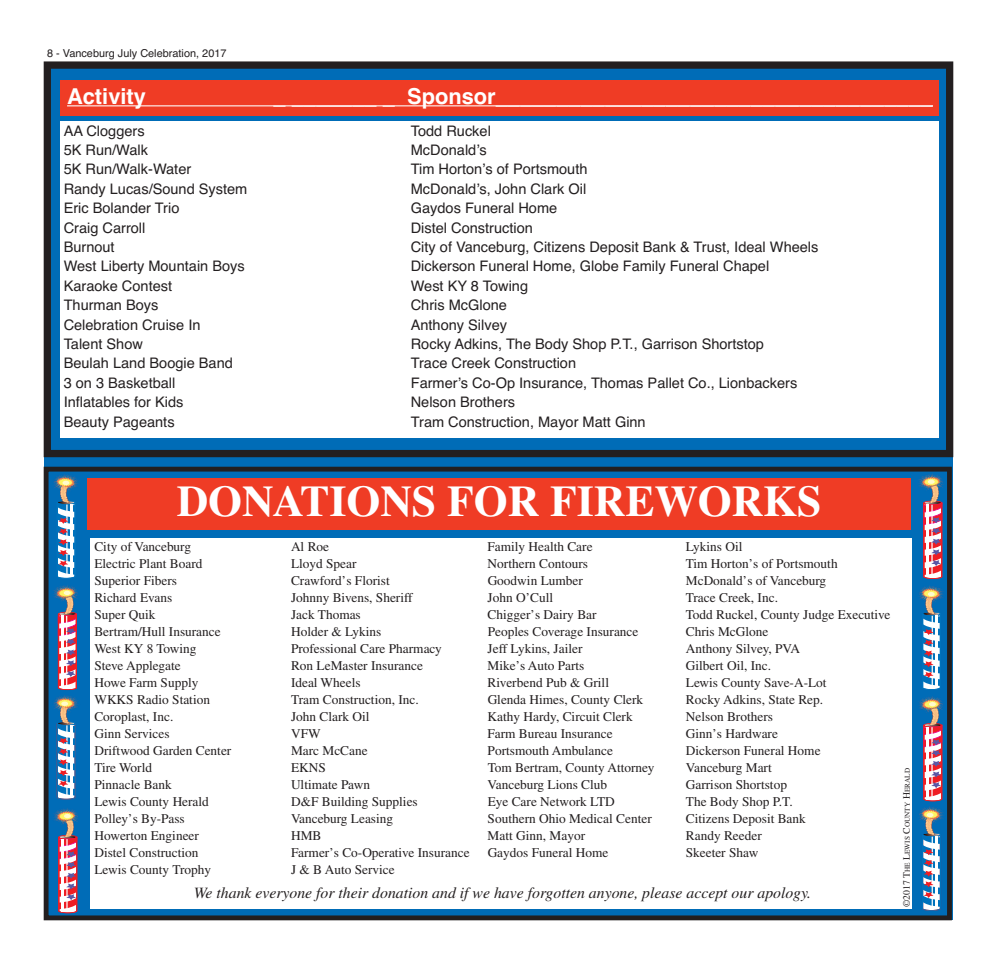
<style>
.page{position:relative;width:997px;height:964px;background:#fff}
.page>*{position:absolute;margin:0;border:0;box-sizing:border-box;transform-origin:0 0}
.t1{font:700 43.62px "Times";color:#fff}
.t2{font:700 21.88px "Helvetica";color:#fff}
.t3{font:italic 15.75px "Times";color:#231f20}
.t4{font:14.5px "Helvetica";color:#231f20}
.t5{font:13.38px "Times";color:#231f20}
.t6{font:10.88px "Helvetica";color:#231f20}
.t7{font:7.25px "Times";color:#231f20}
.s1{font-size:9.75px}
</style>
<div class="page">
<div style="left:44px;top:62px;width:908px;height:858px;background:#006cb7"></div>
<div style="left:44px;top:466px;width:907px;height:454px;border:5px solid #231f20"></div>
<div style="left:87px;top:478px;width:823px;height:52px;background:#ef3c25"></div>
<div style="left:91px;top:538px;width:820px;height:370px;background:#fff"></div>
<img style="left:918px;top:474px;width:26px;height:437px">
<svg style="left:53px;top:808px;width:25px;height:105px"></svg>
<svg style="left:53px;top:474px;width:25px;height:325px"></svg>
<div style="left:44px;top:61px;width:908px;height:396px;border:7px solid #231f20"></div>
<div style="left:60px;top:80px;width:878px;height:35px;background:#ef3c25"></div>
<hr style="left:67px;top:105px;width:865px;height:1px;background:#fff">
<div style="left:60px;top:121px;width:878px;height:316px;background:#fff"></div>
<p class="t6" style="left:47px;top:50px;width:181px">8 - Vanceburg July Celebration, 2017</p>
<p class="t2" style="left:67px;top:88px;width:80px">Activity</p>
<p class="t2" style="left:273px;top:88px;width:660px">_ _______ _ Sponsor____________________________________</p>
<p class="t4" style="left:64px;top:125px;width:82px">AA Cloggers</p>
<p class="t4" style="left:410px;top:125px;width:82px">Todd Ruckel</p>
<p class="t4" style="left:64px;top:144px;width:86px">5K Run/Walk</p>
<p class="t4" style="left:410px;top:144px;width:77px">McDonaldʼs</p>
<p class="t4" style="left:64px;top:164px;width:129px">5K Run/Walk-Water</p>
<p class="t4" style="left:410px;top:164px;width:178px">Tim Hortonʼs of Portsmouth</p>
<p class="t4" style="left:64px;top:183px;width:185px">Randy Lucas/Sound System</p>
<p class="t4" style="left:410px;top:183px;width:177px">McDonaldʼs, John Clark Oil</p>
<p class="t4" style="left:64px;top:203px;width:117px">Eric Bolander Trio</p>
<p class="t4" style="left:410px;top:203px;width:148px">Gaydos Funeral Home</p>
<p class="t4" style="left:64px;top:222px;width:83px">Craig Carroll</p>
<p class="t4" style="left:410px;top:222px;width:124px">Distel Construction</p>
<p class="t4" style="left:64px;top:241px;width:52px">Burnout</p>
<p class="t4" style="left:410px;top:241px;width:409px">City of Vanceburg, Citizens Deposit Bank &amp; Trust, Ideal Wheels</p>
<p class="t4" style="left:64px;top:261px;width:182px">West Liberty Mountain Boys</p>
<p class="t4" style="left:410px;top:261px;width:360px">Dickerson Funeral Home, Globe Family Funeral Chapel</p>
<p class="t4" style="left:64px;top:280px;width:110px">Karaoke Contest</p>
<p class="t4" style="left:410px;top:280px;width:119px">West KY 8 Towing</p>
<p class="t4" style="left:64px;top:300px;width:96px">Thurman Boys</p>
<p class="t4" style="left:410px;top:300px;width:98px">Chris McGlone</p>
<p class="t4" style="left:64px;top:319px;width:138px">Celebration Cruise In</p>
<p class="t4" style="left:410px;top:319px;width:98px">Anthony Silvey</p>
<p class="t4" style="left:64px;top:338px;width:81px">Talent Show</p>
<p class="t4" style="left:410px;top:338px;width:354px">Rocky Adkins, The Body Shop P.T., Garrison Shortstop</p>
<p class="t4" style="left:64px;top:358px;width:171px">Beulah Land Boogie Band</p>
<p class="t4" style="left:410px;top:358px;width:167px">Trace Creek Construction</p>
<p class="t4" style="left:64px;top:377px;width:113px">3 on 3 Basketball</p>
<p class="t4" style="left:410px;top:377px;width:388px">Farmerʼs Co-Op Insurance, Thomas Pallet Co., Lionbackers</p>
<p class="t4" style="left:64px;top:397px;width:121px">Inflatables for Kids</p>
<p class="t4" style="left:410px;top:397px;width:106px">Nelson Brothers</p>
<p class="t4" style="left:64px;top:416px;width:112px">Beauty Pageants</p>
<p class="t4" style="left:410px;top:416px;width:236px">Tram Construction, Mayor Matt Ginn</p>
<p class="t1" style="left:177px;top:485px;width:646px">DONATIONS FOR FIREWORKS</p>
<p class="t5" style="left:94px;top:541px;width:98px">City of Vanceburg</p>
<p class="t5" style="left:291px;top:541px;width:40px">Al Roe</p>
<p class="t5" style="left:487px;top:541px;width:106px">Family Health Care</p>
<p class="t5" style="left:685px;top:541px;width:58px">Lykins Oil</p>
<p class="t5" style="left:94px;top:558px;width:110px">Electric Plant Board</p>
<p class="t5" style="left:291px;top:558px;width:67px">Lloyd Spear</p>
<p class="t5" style="left:487px;top:558px;width:102px">Northern Contours</p>
<p class="t5" style="left:685px;top:558px;width:153px">Tim Horton’s of Portsmouth</p>
<p class="t5" style="left:94px;top:575px;width:84px">Superior Fibers</p>
<p class="t5" style="left:291px;top:575px;width:100px">Crawford’s Florist</p>
<p class="t5" style="left:487px;top:575px;width:97px">Goodwin Lumber</p>
<p class="t5" style="left:685px;top:575px;width:142px">McDonald’s of Vanceburg</p>
<p class="t5" style="left:94px;top:592px;width:79px">Richard Evans</p>
<p class="t5" style="left:291px;top:592px;width:123px">Johnny Bivens, Sheriff</p>
<p class="t5" style="left:487px;top:592px;width:67px">John O’Cull</p>
<p class="t5" style="left:685px;top:592px;width:94px">Trace Creek, Inc.</p>
<p class="t5" style="left:94px;top:609px;width:63px">Super Quik</p>
<p class="t5" style="left:291px;top:609px;width:71px">Jack Thomas</p>
<p class="t5" style="left:487px;top:609px;width:110px">Chigger’s Dairy Bar</p>
<p class="t5" style="left:685px;top:609px;width:206px">Todd Ruckel, County Judge Executive</p>
<p class="t5" style="left:94px;top:626px;width:128px">Bertram/Hull Insurance</p>
<p class="t5" style="left:291px;top:626px;width:92px">Holder &amp; Lykins</p>
<p class="t5" style="left:487px;top:626px;width:152px">Peoples Coverage Insurance</p>
<p class="t5" style="left:685px;top:626px;width:84px">Chris McGlone</p>
<p class="t5" style="left:94px;top:643px;width:104px">West KY 8 Towing</p>
<p class="t5" style="left:291px;top:643px;width:152px">Professional Care Pharmacy</p>
<p class="t5" style="left:487px;top:643px;width:96px">Jeff Lykins, Jailer</p>
<p class="t5" style="left:685px;top:643px;width:116px">Anthony Silvey, PVA</p>
<p class="t5" style="left:94px;top:660px;width:88px">Steve Applegate</p>
<p class="t5" style="left:291px;top:660px;width:133px">Ron LeMaster Insurance</p>
<p class="t5" style="left:487px;top:660px;width:98px">Mike’s Auto Parts</p>
<p class="t5" style="left:685px;top:660px;width:87px">Gilbert Oil, Inc.</p>
<p class="t5" style="left:94px;top:677px;width:105px">Howe Farm Supply</p>
<p class="t5" style="left:291px;top:677px;width:71px">Ideal Wheels</p>
<p class="t5" style="left:487px;top:677px;width:123px">Riverbend Pub &amp; Grill</p>
<p class="t5" style="left:685px;top:677px;width:142px">Lewis County Save-A-Lot</p>
<p class="t5" style="left:94px;top:694px;width:117px">WKKS Radio Station</p>
<p class="t5" style="left:291px;top:694px;width:129px">Tram Construction, Inc.</p>
<p class="t5" style="left:487px;top:694px;width:157px">Glenda Himes, County Clerk</p>
<p class="t5" style="left:685px;top:694px;width:139px">Rocky Adkins, State Rep.</p>
<p class="t5" style="left:94px;top:711px;width:80px">Coroplast, Inc.</p>
<p class="t5" style="left:291px;top:711px;width:80px">John Clark Oil</p>
<p class="t5" style="left:487px;top:711px;width:147px">Kathy Hardy, Circuit Clerk</p>
<p class="t5" style="left:685px;top:711px;width:89px">Nelson Brothers</p>
<p class="t5" style="left:94px;top:728px;width:77px">Ginn Services</p>
<p class="t5" style="left:291px;top:728px;width:31px">VFW</p>
<p class="t5" style="left:487px;top:728px;width:126px">Farm Bureau Insurance</p>
<p class="t5" style="left:685px;top:728px;width:94px">Ginn’s Hardware</p>
<p class="t5" style="left:94px;top:745px;width:138px">Driftwood Garden Center</p>
<p class="t5" style="left:291px;top:745px;width:78px">Marc McCane</p>
<p class="t5" style="left:487px;top:745px;width:127px">Portsmouth Ambulance</p>
<p class="t5" style="left:685px;top:745px;width:136px">Dickerson Funeral Home</p>
<p class="t5" style="left:94px;top:762px;width:59px">Tire World</p>
<p class="t5" style="left:291px;top:762px;width:36px">EKNS</p>
<p class="t5" style="left:487px;top:762px;width:168px">Tom Bertram, County Attorney</p>
<p class="t5" style="left:685px;top:762px;width:87px">Vanceburg Mart</p>
<p class="t5" style="left:94px;top:779px;width:79px">Pinnacle Bank</p>
<p class="t5" style="left:291px;top:779px;width:81px">Ultimate Pawn</p>
<p class="t5" style="left:487px;top:779px;width:121px">Vanceburg Lions Club</p>
<p class="t5" style="left:685px;top:779px;width:103px">Garrison Shortstop</p>
<p class="t5" style="left:94px;top:796px;width:116px">Lewis County Herald</p>
<p class="t5" style="left:291px;top:796px;width:128px">D&amp;F Building Supplies</p>
<p class="t5" style="left:487px;top:796px;width:129px">Eye Care Network LTD</p>
<p class="t5" style="left:685px;top:796px;width:108px">The Body Shop P.T.</p>
<p class="t5" style="left:94px;top:813px;width:92px">Polley’s By-Pass</p>
<p class="t5" style="left:291px;top:813px;width:104px">Vanceburg Leasing</p>
<p class="t5" style="left:487px;top:813px;width:166px">Southern Ohio Medical Center</p>
<p class="t5" style="left:685px;top:813px;width:121px">Citizens Deposit Bank</p>
<p class="t5" style="left:94px;top:830px;width:106px">Howerton Engineer</p>
<p class="t5" style="left:291px;top:830px;width:32px">HMB</p>
<p class="t5" style="left:487px;top:830px;width:99px">Matt Ginn, Mayor</p>
<p class="t5" style="left:685px;top:830px;width:77px">Randy Reeder</p>
<p class="t5" style="left:94px;top:847px;width:106px">Distel Construction</p>
<p class="t5" style="left:291px;top:847px;width:180px">Farmer’s Co-Operative Insurance</p>
<p class="t5" style="left:487px;top:847px;width:122px">Gaydos Funeral Home</p>
<p class="t5" style="left:685px;top:847px;width:74px">Skeeter Shaw</p>
<p class="t5" style="left:94px;top:864px;width:118px">Lewis County Trophy</p>
<p class="t5" style="left:291px;top:864px;width:105px">J &amp; B Auto Service</p>
<p class="t3" style="left:194px;top:887px;width:618px">We thank everyone for their donation and if we have forgotten anyone, please accept our apology.</p>
<p class="t7" style="left:904px;top:907px;width:140px;rotate:-90deg"><span class="s1">©2017 T</span>HE <span class="s1">L</span>EWIS <span class="s1">C</span>OUNTY <span class="s1">H</span>ERALD</p>
</div>
